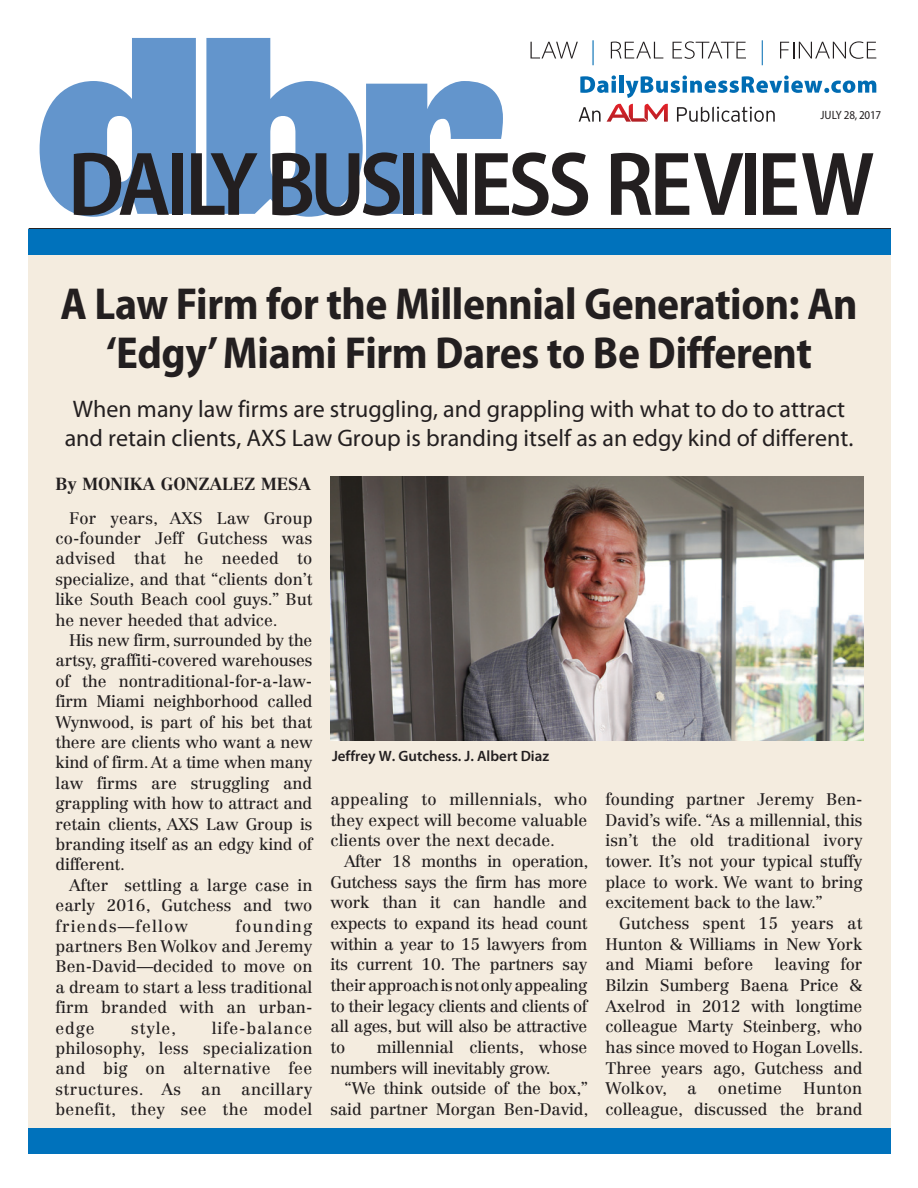
<style>
.page{position:relative;width:918px;height:1188px;background:#fff}
.page>*{position:absolute;margin:0;border:0;box-sizing:border-box;transform-origin:0 0}
.t1{font:600 semi-condensed 91.35px "Myriad Pro";letter-spacing:-.05em;color:#231f20}
.t2{font:700 semi-condensed 45px/49.5px "Myriad Pro";letter-spacing:-.01em;color:#231f20;text-align:center}
.t3{font:300 semi-expanded 24.9px "Myriad Pro";color:#006cb3}
.t4{font:24px/28.5px "Myriad Pro";color:#231f20;text-align:center}
.t5{font:700 17.25px "Centennial LT Std";color:#231f20}
.t6{font:16.5px/20.4px "Centennial LT Std";letter-spacing:-.01em;color:#231f20;text-align:justify}
.t7{font:16.5px "Centennial LT Std";letter-spacing:.015em;color:#231f20}
.t8{font:600 15px "Myriad Pro";color:#231f20}
.t9{font:semi-condensed 12px "Myriad Pro";letter-spacing:-.02em;color:#231f20}
</style>
<div class="page">
<svg style="left:40px;top:38px;width:156px;height:179px"></svg>
<svg style="left:206px;top:38px;width:297px;height:179px"></svg>
<svg style="left:531px;top:42px;width:47px;height:17px"></svg>
<svg style="left:611px;top:42px;width:52px;height:17px"></svg>
<svg style="left:673px;top:41px;width:73px;height:18px"></svg>
<svg style="left:780px;top:41px;width:96px;height:18px"></svg>
<svg style="left:580px;top:75px;width:36px;height:18px"></svg>
<div style="left:619px;top:76px;width:5px;height:17px;background:#006cb3"></div>
<svg style="left:626px;top:75px;width:250px;height:23px"></svg>
<svg style="left:579px;top:107px;width:22px;height:15px"></svg>
<svg style="left:677px;top:107px;width:98px;height:15px"></svg>
<svg style="left:607px;top:104px;width:61px;height:18px"></svg>
<div style="left:29px;top:246px;width:862px;height:902px;background:#f4ecdf"></div>
<hr style="left:29px;top:228px;width:862px;height:1px;background:#231f20">
<div style="left:29px;top:1128px;width:862px;height:25px;background:#0072bc"></div>
<div style="left:29px;top:229px;width:862px;height:25px;background:#0072bc"></div>
<img style="left:331px;top:476px;width:533px;height:265px">
<h3 class="t3" style="left:590px;top:36px;width:7px">|</h3>
<h3 class="t3" style="left:760px;top:36px;width:7px">|</h3>
<p class="t9" style="left:821px;top:109px;width:62px">July 28, 2017</p>
<h1 class="t1" style="left:68px;top:134px;width:808px">DAILY BUSINESS REVIEW</h1>
<h2 class="t2" style="left:60px;top:280px;width:799px">A Law Firm for the Millennial Generation: An ‘Edgy’ Miami Firm Dares to Be Different</h2>
<h3 class="t4" style="left:65px;top:394px;width:790px">When many law firms are struggling, and grappling with what to do to attract and retain clients, AXS Law Group is branding itself as an edgy kind of different.</h3>
<p class="t5" style="left:56px;top:473px;width:257px">BY MONIKA GONZALEZ MESA</p>
<p class="t6" style="left:56px;top:508px;width:259px;text-indent:13px">For years, AXS Law Group co-founder Jeff Gutchess was advised that he needed to specialize, and that “clients don’t like South Beach cool guys.” But he never heeded that advice.</p>
<p class="t6" style="left:56px;top:630px;width:258px;text-indent:13px">His new firm, surrounded by the artsy, graffiti-covered warehouses of the nontraditional-for-a-law&shy;firm Miami neighborhood called Wynwood, is part of his bet that there are clients who want a new kind of firm. At a time when many law firms are struggling and grappling with how to attract and retain clients, AXS Law Group is branding itself as an edgy kind of different.</p>
<p class="t6" style="left:56px;top:875px;width:259px;text-indent:13px">After settling a large case in early 2016, Gutchess and two friends—fellow</p>
<p class="t6" style="left:56px;top:916px;width:259px;text-indent:180px">founding partners Ben Wolkov and Jeremy Ben-David—decided to move on a dream to start a less traditional firm branded with an urban&shy;edge</p>
<p class="t6" style="left:56px;top:1018px;width:259px;text-indent:156px">life-balance philosophy, less specialization and big on alternative fee structures. As an ancillary benefit, they see the model</p>
<p class="t6" style="left:131px;top:1018px;width:46px">style,</p>
<p class="t8" style="left:332px;top:746px;width:219px">Jeffrey W. Gutchess. J. Albert Diaz</p>
<p class="t6" style="left:331px;top:789px;width:258px">appealing to millennials, who they expect will become valuable clients over the next decade.</p>
<p class="t6" style="left:331px;top:851px;width:259px;text-indent:13px">After 18 months in operation, Gutchess says the firm has more work than it can handle and expects to expand its head count within a year to 15 lawyers from its current 10. The partners say their approach is not only appealing to their legacy clients and clients of all ages, but will also be attractive to</p>
<p class="t6" style="left:331px;top:1037px;width:258px;text-indent:46px">millennial clients, whose numbers will inevitably grow.</p>
<p class="t6" style="left:331px;top:1078px;width:259px;text-align:right">“We think outside of the box,” said partner Morgan Ben-David,</p>
<p class="t6" style="left:606px;top:789px;width:259px">founding partner Jeremy Ben-David’s wife. “As a millennial, this isn’t the old traditional ivory tower. It’s not your typical stuffy place to work. We want to bring excitement back to the law.”</p>
<p class="t6" style="left:606px;top:913px;width:259px;text-indent:13px">Gutchess spent 15 years at Hunton &amp; Williams in New York and Miami before</p>
<p class="t6" style="left:606px;top:954px;width:259px;text-indent:169px">leaving for Bilzin Sumberg Baena Price &amp; Axelrod in 2012 with longtime colleague Marty Steinberg, who has since moved to Hogan Lovells.<br>Three years ago, Gutchess and Wolkov, a</p>
<p class="t7" style="left:718px;top:1079px;width:66px">onetime</p>
<p class="t6" style="left:606px;top:1078px;width:258px;text-align:right">Hunton<br>colleague, discussed the brand</p>
</div>
